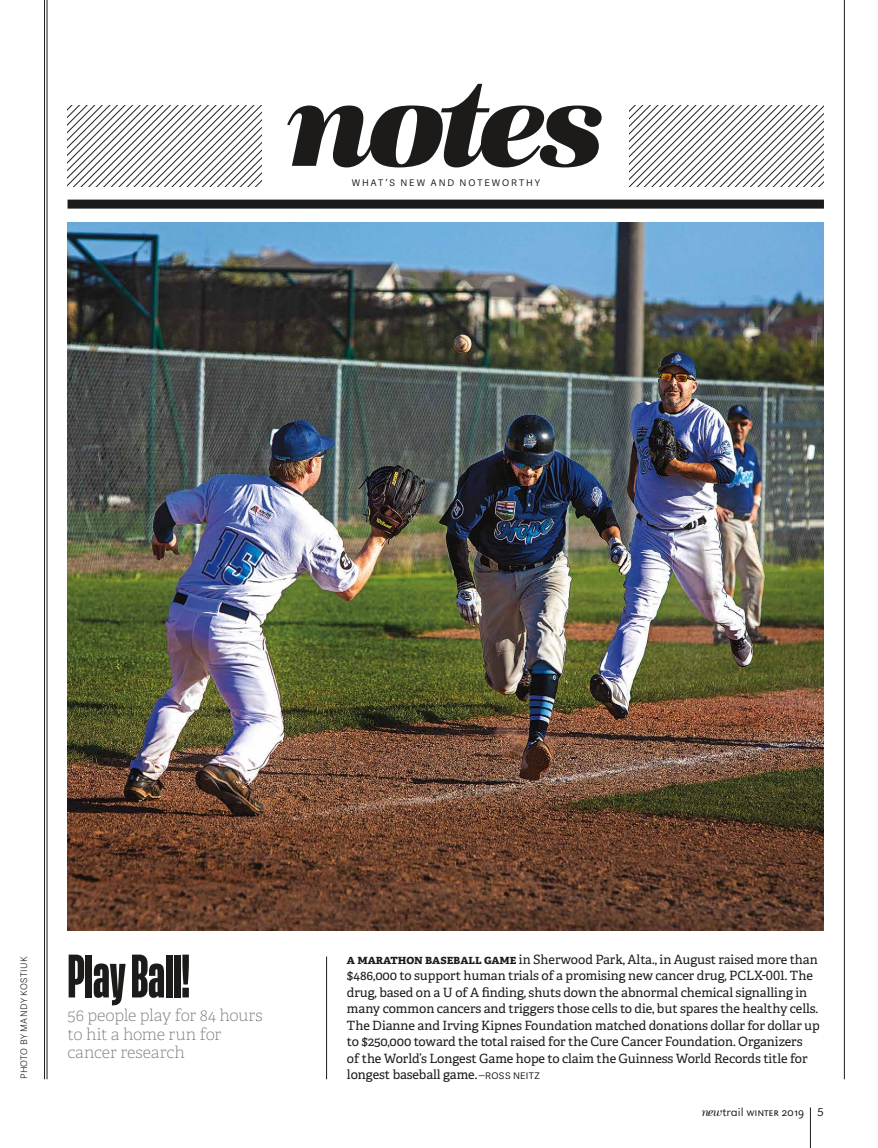
<style>
.page{position:relative;width:878px;height:1148px;background:#fff}
.page>*{position:absolute;margin:0;border:0;box-sizing:border-box;transform-origin:0 0}
.t1{font:124.05px "URW Antiqua Ult Bol Ita";letter-spacing:-.075em;color:#1c1b1a}
.t2{font:60px "Action Cond Bold Grade 3";color:#1c1b1a}
.t3{font:100 16.5px/18.8px "Adelle";letter-spacing:-.005em;color:#818383}
.t4{font:12.75px/16.5px "Adelle";letter-spacing:-.005em;color:#1c1b1a}
.t5{font:12px "Adelle Sans Lt";letter-spacing:.15em;color:#1c1b1a}
.t6{font:300 12px "URW Grotesk SC";color:#1c1b1a}
.t7{font:9px "Adelle Sans Lt";letter-spacing:.03em;color:#1c1b1a}
.s1{font-weight:700}
.s2{font-family:"Adelle Sans Lt";font-size:12px}
.s3{font-family:"URW Antiqua";font-weight:400;font-style:italic}
.s4{font-family:"URW Grotesk Ext Wid"}
</style>
<div class="page">
<img style="left:68px;top:222px;width:756px;height:708px">
<hr style="left:44px;top:0;width:1px;height:1079px;background:#1c1b1a">
<hr style="left:47px;top:0;width:1px;height:1079px;background:#1c1b1a">
<hr style="left:844px;top:0;width:1px;height:1079px;background:#1c1b1a">
<div style="left:68px;top:200px;width:756px;height:9px;background:#1c1b1a"></div>
<svg style="left:629px;top:105px;width:195px;height:81px"></svg>
<svg style="left:68px;top:105px;width:194px;height:81px"></svg>
<hr style="left:326px;top:956px;width:1px;height:123px;background:#1c1b1a">
<hr style="left:810px;top:1107px;width:1px;height:41px;background:#1c1b1a">
<h1 class="t1" style="left:284px;top:54px;width:322px">notes</h1>
<p class="t5" style="left:352px;top:173px;width:190px">what’s new and noteworthy</p>
<p class="t7" style="left:17px;top:1079px;width:124px;rotate:-90deg">PHOTO BY MANDY KOSTIUK</p>
<h2 class="t2" style="left:68px;top:944px;width:124px">Play Ball!</h2>
<p class="t4" style="left:347px;top:950px;width:474px"><span class="s1">a marathon baseball game</span> in Sherwood Park, Alta., in August raised more than $486,000 to support human trials of a promising new cancer drug, PCLX-001. The drug, based on a U of A finding, shuts down the abnormal chemical signalling in many common cancers and triggers those cells to die, but spares the healthy cells.<br>The Dianne and Irving Kipnes Foundation matched donations dollar for dollar up to $250,000 toward the total raised for the Cure Cancer Foundation. Organizers<br>of the World’s Longest Game hope to claim the Guinness World Records title for</p>
<p class="t3" style="left:68px;top:1005px;width:197px">56 people play for 84 hours to hit a home run for cancer research</p>
<p class="t4" style="left:347px;top:1065px;width:194px">longest baseball game. <span class="s2">–ross neitz</span></p>
<p class="t6" style="left:701px;top:1105px;width:124px"><span class="s3">new</span><span class="s4">trail</span> winter 2019 <span class="s4">5</span></p>
</div>
